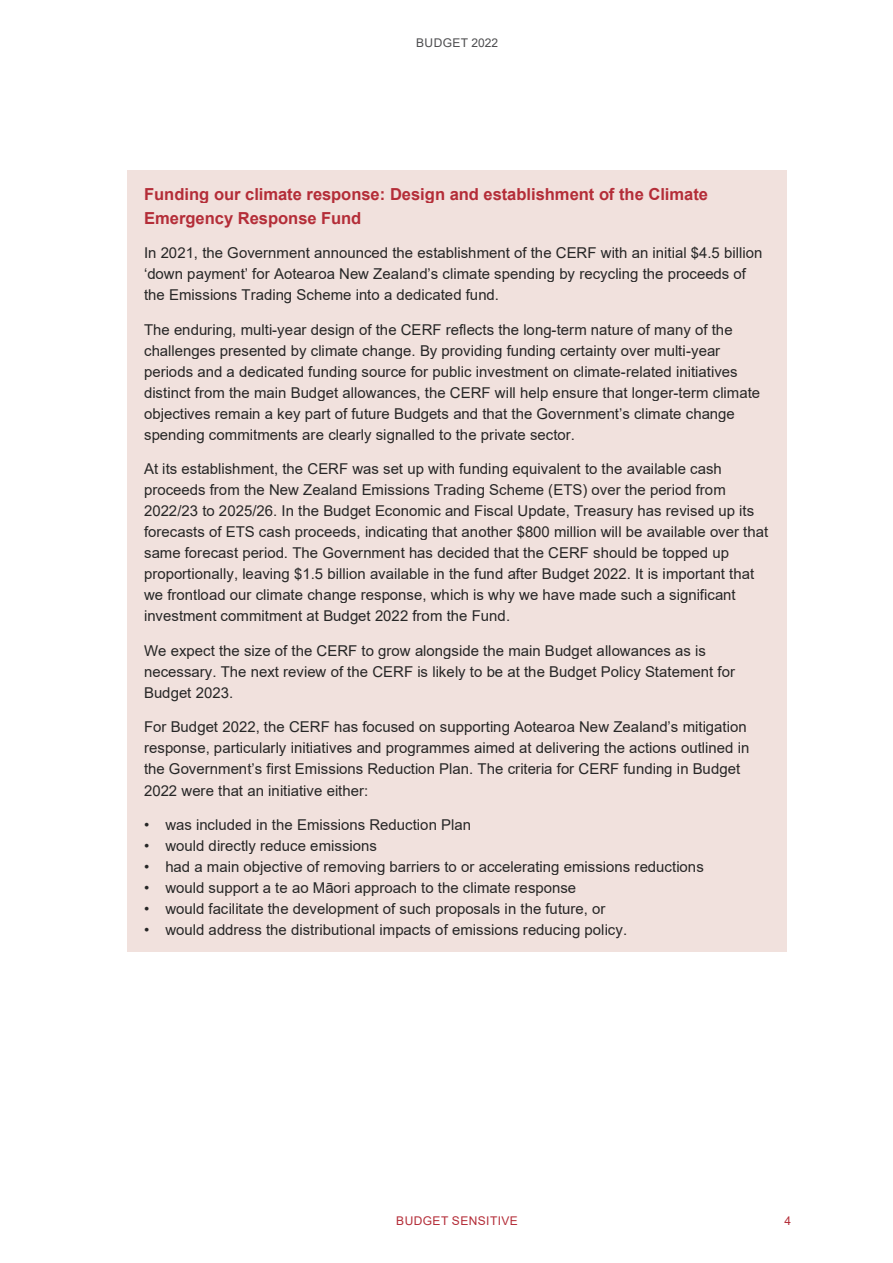
<style>
.page{position:relative;width:893px;height:1263px;background:#fff}
.page>*{position:absolute;margin:0;border:0;box-sizing:border-box;transform-origin:0 0}
.t1{font:700 16.5px/24px "Arial";color:#b42d38}
.t2{font:15px/21px "Arial";color:#262626}
.t3{font:12px "Arial";letter-spacing:.035em;color:#b42d38}
.t4{font:12px "Arial";letter-spacing:.035em;color:#4d4d4f}
</style>
<div class="page">
<div style="left:128px;top:170px;width:659px;height:782px;background:#f1e1dd"></div>
<p class="t4" style="left:416px;top:34px;width:84px">BUDGET 2022</p>
<p class="t1" style="left:144px;top:182px;width:566px">Funding our climate response: Design and establishment of the Climate<br>Emergency Response Fund</p>
<p class="t2" style="left:144px;top:242px;width:620px">In 2021, the Government announced the establishment of the CERF with an initial $4.5 billion ‘down payment’ for Aotearoa New Zealand’s climate spending by recycling the proceeds of the Emissions Trading Scheme into a dedicated fund.</p>
<p class="t2" style="left:144px;top:319px;width:617px">The enduring, multi-year design of the CERF reflects the long-term nature of many of the challenges presented by climate change. By providing funding certainty over multi-year periods and a dedicated funding source for public investment on climate-related initiatives distinct from the main Budget allowances, the CERF will help ensure that longer-term climate objectives remain a key part of future Budgets and that the Government’s climate change spending commitments are clearly signalled to the private sector.</p>
<p class="t2" style="left:144px;top:458px;width:626px">At its establishment, the CERF was set up with funding equivalent to the available cash proceeds from the New Zealand Emissions Trading Scheme (ETS) over the period from 2022/23 to 2025/26. In the Budget Economic and Fiscal Update, Treasury has revised up its forecasts of ETS cash proceeds, indicating that another $800 million will be available over that same forecast period. The Government has decided that the CERF should be topped up proportionally, leaving $1.5 billion available in the fund after Budget 2022. It is important that we frontload our climate change response, which is why we have made such a significant investment commitment at Budget 2022 from the Fund.</p>
<p class="t2" style="left:144px;top:640px;width:592px">We expect the size of the CERF to grow alongside the main Budget allowances as is necessary. The next review of the CERF is likely to be at the Budget Policy Statement for<br>Budget 2023.</p>
<p class="t2" style="left:144px;top:717px;width:607px">For Budget 2022, the CERF has focused on supporting Aotearoa New Zealand’s mitigation response, particularly initiatives and programmes aimed at delivering the actions outlined in the Government’s first Emissions Reduction Plan. The criteria for CERF funding in Budget 2022 were that an initiative either:</p>
<p class="t2" style="left:144px;top:814px;width:329px">• was included in the Emissions Reduction Plan</p>
<p class="t2" style="left:144px;top:835px;width:234px">• would directly reduce emissions</p>
<p class="t2" style="left:144px;top:856px;width:561px">• had a main objective of removing barriers to or accelerating emissions reductions</p>
<p class="t2" style="left:144px;top:877px;width:434px">• would support a te ao Māori approach to the climate response</p>
<p class="t2" style="left:144px;top:898px;width:463px">• would facilitate the development of such proposals in the future, or</p>
<p class="t2" style="left:144px;top:919px;width:485px">• would address the distributional impacts of emissions reducing policy.</p>
<p class="t3" style="left:396px;top:1212px;width:123px">BUDGET SENSITIVE</p>
<p class="t3" style="left:785px;top:1212px;width:8px">4</p>
</div>
